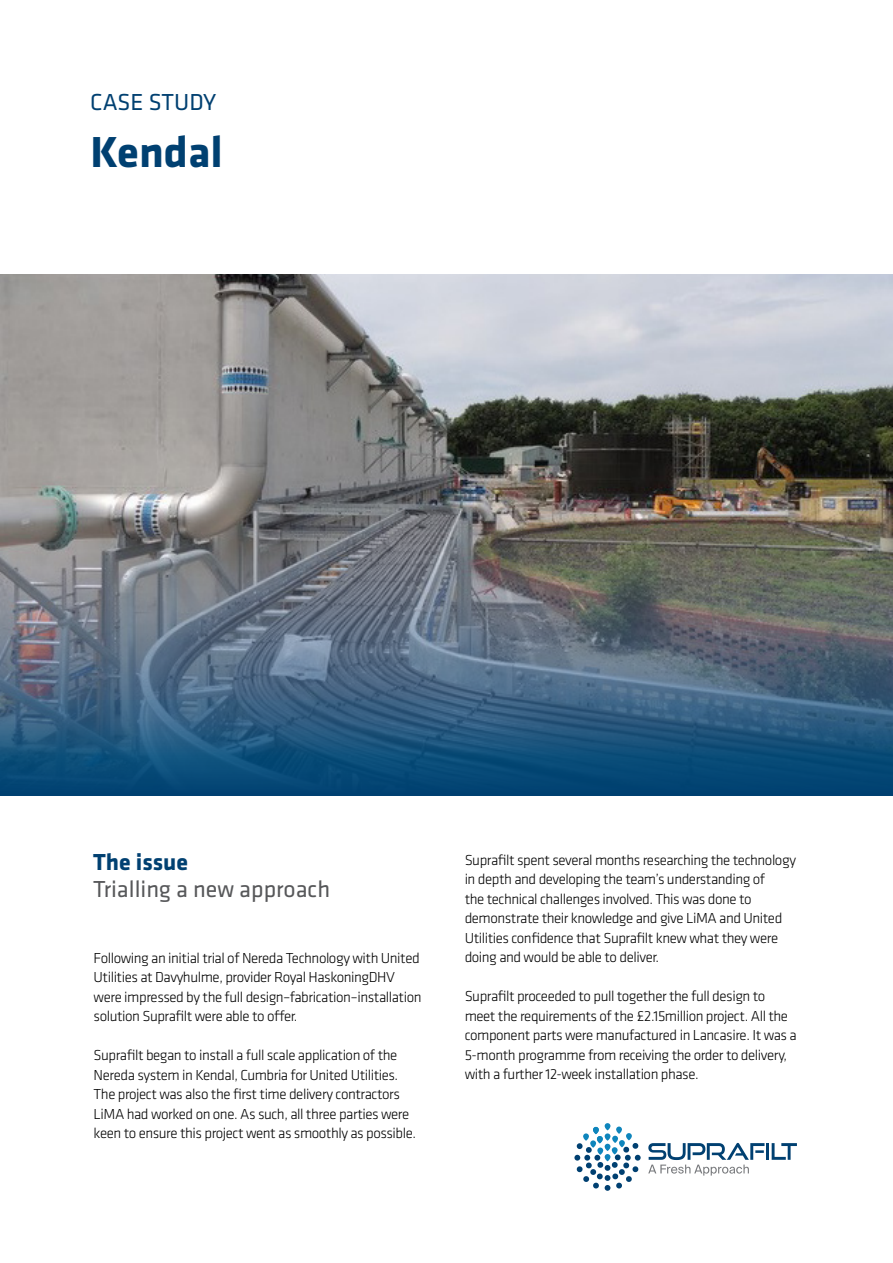
<style>
.page{position:relative;width:893px;height:1263px;background:#fff}
.page>*{position:absolute;margin:0;border:0;box-sizing:border-box;transform-origin:0 0}
.t1{font:700 45px "Klavika Basic";color:#004071}
.t2{font:24px "Klavika Basic";color:#57585a}
.t3{font:24px "Klavika Basic";color:#004071}
.t4{font:700 24px "Klavika Basic";color:#004071}
.t5{font:300 15px/19.5px "Klavika Basic";letter-spacing:-.03em;color:#000001}
</style>
<div class="page">
<img style="left:0;top:274px;width:893px;height:218px">
<img style="left:0;top:492px;width:893px;height:303px">
<hr style="left:766px;top:1143px;width:3px;height:17px;background:#004071">
<svg style="left:772px;top:1143px;width:25px;height:17px"></svg>
<svg style="left:648px;top:1143px;width:116px;height:32px"></svg>
<svg style="left:604px;top:1123px;width:7px;height:7px"></svg>
<div style="left:593px;top:1127px;width:6px;height:7px;background:#0e85bc;border-radius:3px"></div>
<div style="left:597px;top:1136px;width:6px;height:7px;background:#0e85bc;border-radius:3px"></div>
<div style="left:583px;top:1133px;width:6px;height:8px;background:#0e85bc;border-radius:3px"></div>
<svg style="left:604px;top:1133px;width:7px;height:8px"></svg>
<svg style="left:574px;top:1142px;width:67px;height:49px"></svg>
<div style="left:619px;top:1140px;width:6px;height:7px;background:#0e85bc;border-radius:3px"></div>
<div style="left:626px;top:1133px;width:6px;height:7px;background:#0e85bc;border-radius:3px"></div>
<svg style="left:616px;top:1126px;width:6px;height:8px"></svg>
<div style="left:612px;top:1136px;width:6px;height:7px;background:#0e85bc;border-radius:3px"></div>
<p class="t3" style="left:90px;top:87px;width:128px">CASE STUDY</p>
<p class="t1" style="left:90px;top:119px;width:134px">Kendal</p>
<p class="t4" style="left:93px;top:845px;width:97px">The issue</p>
<p class="t2" style="left:93px;top:873px;width:238px">Trialling a new approach</p>
<p class="t5" style="left:94px;top:948px;width:329px">Following an initial trial of Nereda Technology with United Utilities at Davyhulme, provider Royal HaskoningDHV were impressed by the full design–fabrication–installation solution Suprafilt were able to offer.</p>
<p class="t5" style="left:94px;top:1045px;width:324px">Suprafilt began to install a full scale application of the Nereda system in Kendal, Cumbria for United Utilities.<br>The project was also the first time delivery contractors LiMA had worked on one. As such, all three parties were keen to ensure this project went as smoothly as possible.</p>
<p class="t5" style="left:465px;top:850px;width:333px">Suprafilt spent several months researching the technology in depth and developing the team’s understanding of<br>the technical challenges involved. This was done to demonstrate their knowledge and give LiMA and United Utilities confidence that Suprafilt knew what they were doing and would be able to deliver.</p>
<p class="t5" style="left:465px;top:986px;width:334px">Suprafilt proceeded to pull together the full design to meet the requirements of the £2.15million project. All the component parts were manufactured in Lancasire. It was a 5-month programme from receiving the order to delivery, with a further 12-week installation phase.</p>
</div>
